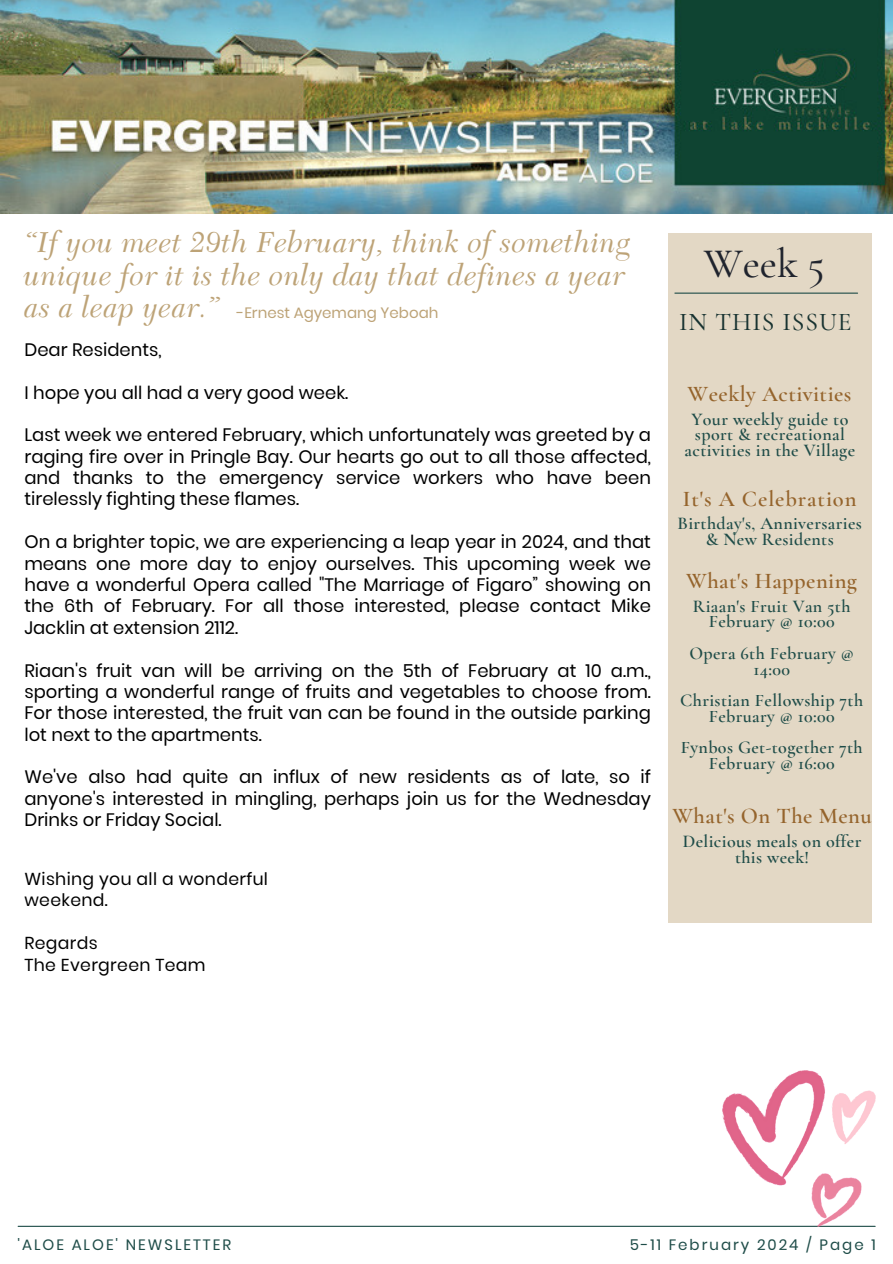
<style>
.page{position:relative;width:893px;height:1264px;background:#fff}
.page>*{position:absolute;margin:0;border:0;box-sizing:border-box;transform-origin:0 0}
.t1{font:500 42px "Cormorant Garamond";color:#20242e}
.t2{font:italic 30px/32.7px "New Caledonia LT Std";letter-spacing:.02em;color:#bda377}
.t3{font:500 25.5px "Cormorant Garamond";letter-spacing:.035em;color:#173230}
.t4{font:600 22.5px "Cormorant Garamond";letter-spacing:.02em;color:#95642c}
.t5{font:600 22.5px "Cormorant Garamond";letter-spacing:.04em;color:#95642c}
.t6{font:18px/21.3px "Poppins";color:#000;text-align:justify}
.t7{font:600 18px/15.8px "Cormorant Garamond";letter-spacing:.02em;color:#1e4c48;text-align:center}
.t8{font:17.25px/21.3px "Poppins";letter-spacing:.02em;color:#000}
.t9{font:15px "Poppins";letter-spacing:.135em;color:#1e4c48}
.t10{font:15px "Poppins";color:#bda377}
</style>
<div class="page">
<div style="left:668px;top:233px;width:203px;height:689px;background:#e3d8c5"></div>
<hr style="left:18px;top:1225px;width:857px;height:1px;background:#1e4c48">
<hr style="left:674px;top:292px;width:183px;height:2px;background:#1e4c48">
<img style="left:722px;top:1070px;width:153px;height:156px">
<img style="left:0;top:0;width:892px;height:213px">
<h6 class="t2" style="left:24px;top:226px;width:608px">“If you meet 29th February, think of something unique for it is the only day that defines a year as a leap year.”</h6>
<h6 class="t10" style="left:237px;top:303px;width:203px">-Ernest Agyemang Yeboah</h6>
<p class="t6" style="left:24px;top:339px;width:139px">Dear Residents,</p>
<p class="t6" style="left:24px;top:381px;width:325px">I hope you all had a very good week.</p>
<p class="t6" style="left:24px;top:424px;width:628px">Last week we entered February, which unfortunately was greeted by a raging fire over in Pringle Bay. Our hearts go out to all those affected, and thanks to the emergency service workers who have been tirelessly fighting these flames.</p>
<p class="t6" style="left:24px;top:531px;width:628px">On a brighter topic, we are experiencing a leap year in 2024, and that means one more day to enjoy ourselves. This upcoming week we have a wonderful Opera called "The Marriage of Figaro” showing on the 6th of February. For all those interested, please contact Mike Jacklin at extension 2112.</p>
<h2 class="t6" style="left:24px;top:659px;width:628px">Riaan's fruit van will be arriving on the 5th of February at 10 a.m., sporting a wonderful range of fruits and vegetables to choose from.<br>For those interested, the fruit van can be found in the outside parking lot next to the apartments.</h2>
<p class="t6" style="left:24px;top:766px;width:628px">We've also had quite an influx of new residents as of late, so if anyone's interested in mingling, perhaps join us for the Wednesday Drinks or Friday Social.</p>
<h5 class="t8" style="left:24px;top:868px;width:245px">Wishing you all a wonderful weekend.</h5>
<h4 class="t8" style="left:24px;top:932px;width:183px">Regards<br>The Evergreen Team</h4>
<h6 class="t1" style="left:703px;top:238px;width:122px">Week 5</h6>
<h5 class="t3" style="left:679px;top:307px;width:174px">IN THIS ISSUE</h5>
<h4 class="t4" style="left:687px;top:380px;width:165px">Weekly Activities</h4>
<h5 class="t7" style="left:684px;top:411px;width:172px">Your weekly guide to sport &amp; recreational activities in the Village</h5>
<h6 class="t5" style="left:683px;top:485px;width:175px">It's A Celebration</h6>
<h6 class="t7" style="left:677px;top:515px;width:186px">Birthday's, Anniversaries &amp; New Residents</h6>
<h5 class="t4" style="left:686px;top:567px;width:172px">What's Happening</h5>
<h5 class="t7" style="left:692px;top:598px;width:159px">Riaan's Fruit Van 5th<br>February @ 10:00</h5>
<h5 class="t7" style="left:689px;top:645px;width:166px">Opera 6th February @<br>14:00</h5>
<h3 class="t7" style="left:680px;top:692px;width:184px">Christian Fellowship 7th<br>February @ 10:00</h3>
<h6 class="t7" style="left:680px;top:739px;width:183px">Fynbos Get-together 7th<br>February @ 16:00</h6>
<h6 class="t4" style="left:672px;top:802px;width:201px">What's On The Menu</h6>
<h6 class="t7" style="left:682px;top:833px;width:180px">Delicious meals on offer this week!</h6>
<h1 class="t9" style="left:18px;top:1234px;width:215px">'ALOE ALOE' NEWSLETTER</h1>
<h4 class="t9" style="left:629px;top:1234px;width:247px">5-11 February 2024 / Page 1</h4>
</div>
